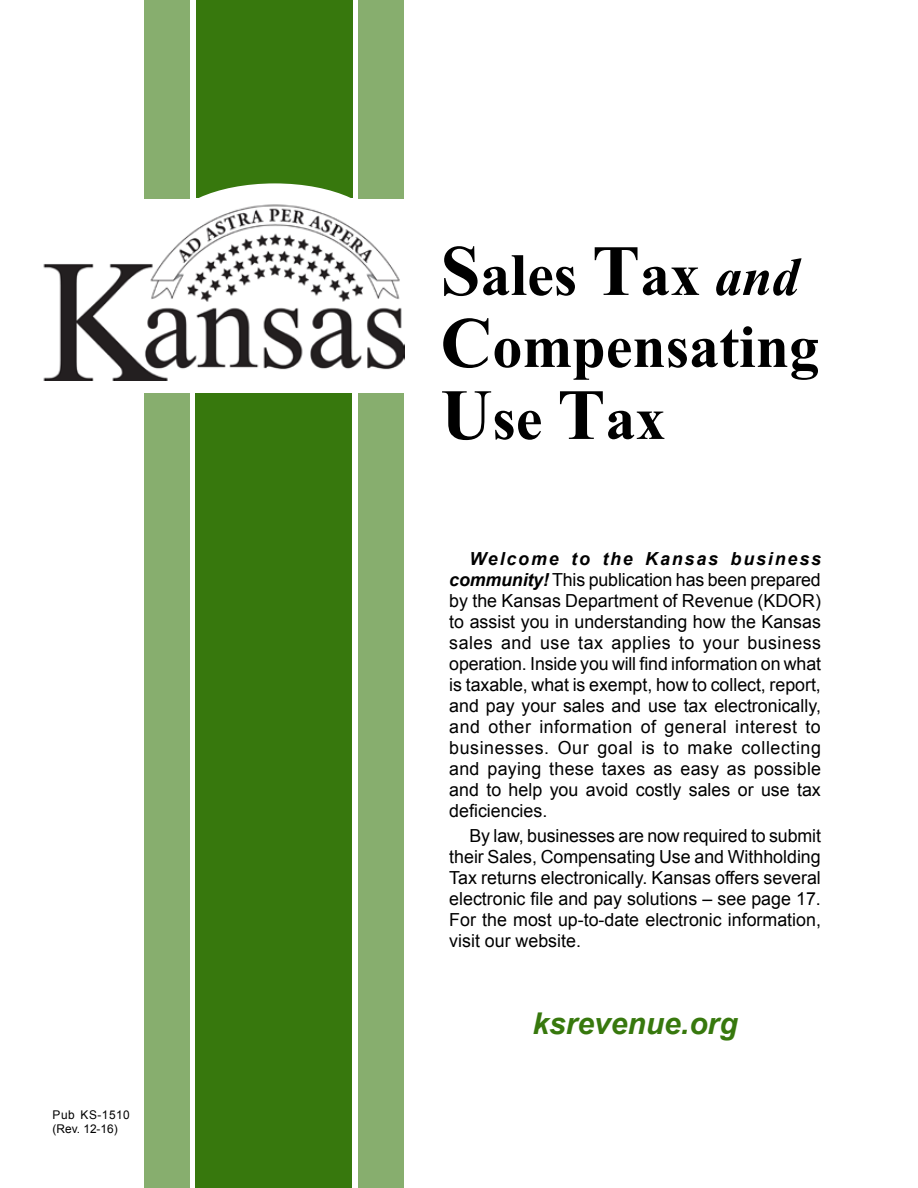
<style>
.page{position:relative;width:918px;height:1188px;background:#fff}
.page>*{position:absolute;margin:0;border:0;box-sizing:border-box;transform-origin:0 0}
.t1{font:700 60px/72px "Times New Roman";color:#000}
.t2{font:italic 700 30px "Arial";color:#37780d}
.t3{font:18px/21px "Arial";color:#000;text-align:justify}
.t4{font:12px/13.5px "Arial";letter-spacing:.04em;color:#000}
.s1{font-size:72px}
.s2{font-style:italic;font-size:54px}
.s3{font-weight:700;font-style:italic}
</style>
<div class="page">
<div style="left:195px;top:394px;width:157px;height:794px;background:#37780d"></div>
<div style="left:358px;top:394px;width:46px;height:794px;background:#87ae6e"></div>
<div style="left:144px;top:394px;width:45px;height:794px;background:#87ae6e"></div>
<div style="left:144px;top:0;width:46px;height:199px;background:#87ae6e"></div>
<div style="left:196px;top:0;width:157px;height:197px;background:#37780d"></div>
<div style="left:358px;top:0;width:46px;height:203px;background:#87ae6e"></div>
<div style="left:168px;top:183px;width:214px;height:98px;background:#fff;border-radius:50%"></div>
<img style="left:43px;top:200px;width:362px;height:180px">
<p class="t4" style="left:53px;top:1108px;width:79px">Pub KS-1510 (Rev. 12-16)</p>
<h1 class="t1" style="left:440px;top:237px;width:380px"><span class="s1">S</span>ales <span class="s1">T</span>ax <span class="s2">and<br></span><span class="s1">C</span>ompensating<br><span class="s1">U</span>se <span class="s1">T</span>ax</h1>
<p class="t3" style="left:449px;top:549px;width:373px;text-indent:20px"><span class="s3">Welcome to the Kansas business community!</span> This publication has been prepared by the Kansas Department of Revenue (KDOR) to assist you in understanding how the Kansas sales and use tax applies to your business operation. Inside you will find information on what is taxable, what is exempt, how to collect, report, and pay your sales and use tax electronically, and other information of general interest to businesses. Our goal is to make collecting and paying these taxes as easy as possible and to help you avoid costly sales or use tax deficiencies.</p>
<p class="t3" style="left:449px;top:825px;width:373px;text-indent:20px">By law, businesses are now required to submit their Sales, Compensating Use and Withholding Tax returns electronically. Kansas offers several electronic file and pay solutions – see page 17.<br>For the most up-to-date electronic information, visit our website.</p>
<h2 class="t2" style="left:533px;top:1004px;width:207px">ksrevenue.org</h2>
</div>
